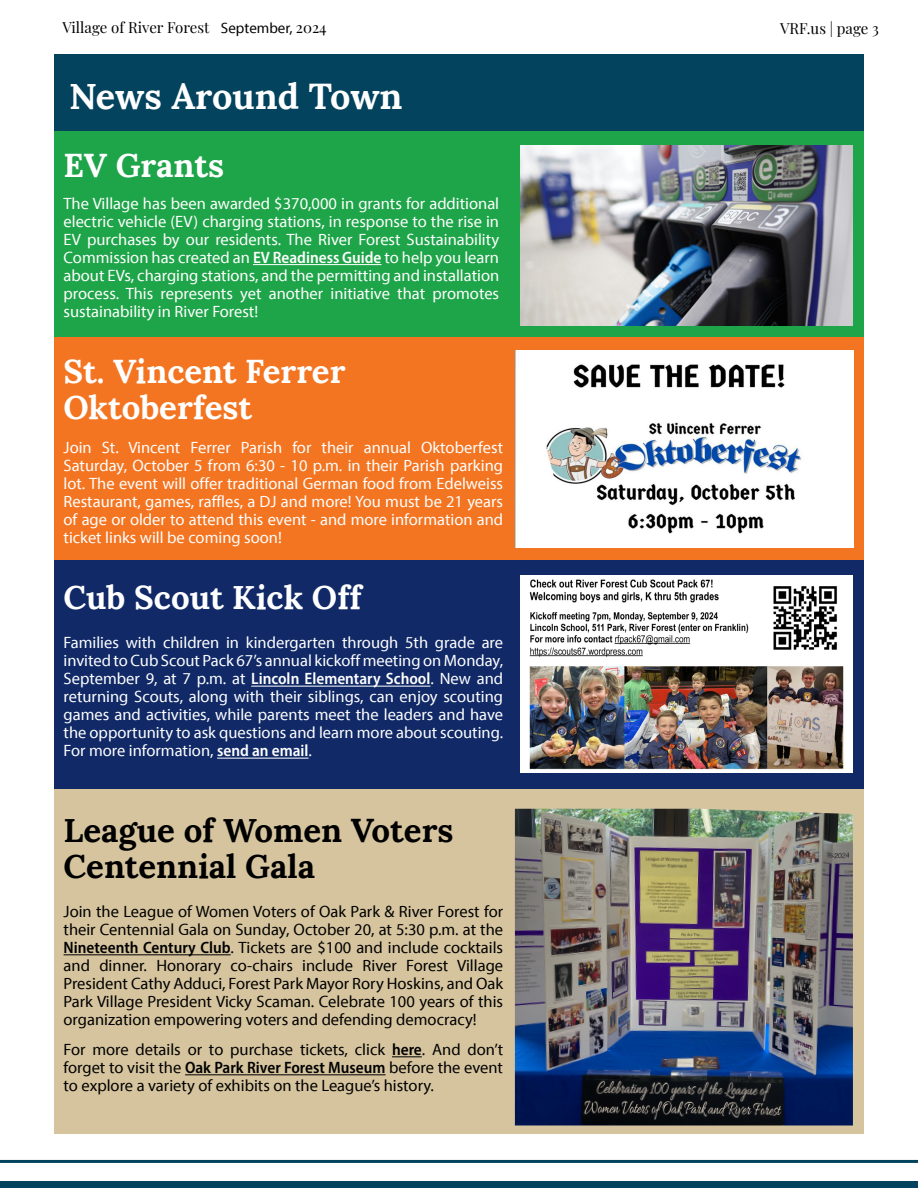
<style>
.page{position:relative;width:918px;height:1188px;background:#fff}
.page>*{position:absolute;margin:0;border:0;box-sizing:border-box;transform-origin:0 0}
.t1{font:700 36px "Lora";color:#fff}
.t2{font:700 33px/36px "Lora";color:#fff}
.t3{font:700 33px/36px "Lora";color:#000}
.t4{font:16.5px/18px "Myriad Pro";color:#fff;text-align:justify}
.t5{font:16.5px/18px "Myriad Pro";color:#000;text-align:justify}
.t6{font:15px "Playfair Display";color:#000}
.s1{font-family:"Myriad Pro"}
.s2{font-weight:600;font-stretch:semi-condensed}
</style>
<div class="page">
<div style="left:54px;top:54px;width:810px;height:78px;background:#03435e"></div>
<div style="left:0;top:1181px;width:918px;height:7px;background:#03435e"></div>
<hr style="left:0;top:1160px;width:918px;height:3px;background:#03435e">
<div style="left:54px;top:789px;width:810px;height:345px;background:#d5c49e"></div>
<hr style="left:64px;top:954px;width:167px;height:1px;background:#000">
<hr style="left:392px;top:1056px;width:30px;height:1px;background:#000">
<hr style="left:185px;top:1074px;width:201px;height:1px;background:#000">
<div style="left:54px;top:560px;width:810px;height:229px;background:#112a67"></div>
<hr style="left:251px;top:686px;width:179px;height:1px;background:#fff">
<hr style="left:217px;top:758px;width:92px;height:1px;background:#fff">
<div style="left:54px;top:132px;width:810px;height:205px;background:#1fa549"></div>
<hr style="left:253px;top:264px;width:129px;height:1px;background:#fff">
<img style="left:521px;top:146px;width:332px;height:180px">
<div style="left:54px;top:337px;width:810px;height:223px;background:#f47521"></div>
<img style="left:516px;top:350px;width:338px;height:198px">
<img style="left:521px;top:575px;width:332px;height:198px">
<img style="left:515px;top:809px;width:338px;height:316px">
<p class="t6" style="left:63px;top:15px;width:266px">Village of River Forest <span class="s1">September,</span> 2024</p>
<p class="t6" style="left:780px;top:16px;width:100px">VRF.us | page 3</p>
<h1 class="t1" style="left:69px;top:65px;width:335px">News Around Town</h1>
<h2 class="t2" style="left:64px;top:144px;width:162px">EV Grants</h2>
<p class="t4" style="left:64px;top:194px;width:437px">The Village has been awarded $370,000 in grants for additional electric vehicle (EV) charging stations, in response to the rise in EV purchases by our residents. The River Forest Sustainability Commission has created an <span class="s2">EV Readiness Guide</span> to help you learn about EVs, charging stations, and the permitting and installation process. This represents yet another initiative that promotes sustainability in River Forest!</p>
<h2 class="t2" style="left:64px;top:350px;width:283px">St. Vincent Ferrer<br>Oktoberfest</h2>
<p class="t4" style="left:64px;top:438px;width:441px">Join St. Vincent Ferrer Parish for their annual Oktoberfest Saturday, October 5 from 6:30 - 10 p.m. in their Parish parking lot. The event will offer traditional German food from Edelweiss Restaurant, games, raffles, a DJ and more! You must be 21 years of age or older to attend this event - and more information and ticket links will be coming soon!</p>
<h2 class="t2" style="left:64px;top:575px;width:300px">Cub Scout Kick Off</h2>
<p class="t4" style="left:64px;top:634px;width:441px">Families with children in kindergarten through 5th grade are invited to Cub Scout Pack 67’s annual kickoff meeting on Monday, September 9, at 7 p.m. at <span class="s2">Lincoln Elementary School</span>. New and returning Scouts, along with their siblings, can enjoy scouting games and activities, while parents meet the leaders and have the opportunity to ask questions and learn more about scouting.<br>For more information, <span class="s2">send an email</span>.</p>
<h2 class="t3" style="left:64px;top:809px;width:391px">League of Women Voters<br>Centennial Gala</h2>
<p class="t5" style="left:64px;top:902px;width:441px">Join the League of Women Voters of Oak Park &amp; River Forest for their Centennial Gala on Sunday, October 20, at 5:30 p.m. at the <span class="s2">Nineteenth Century Club</span>. Tickets are $100 and include cocktails and dinner. Honorary co-chairs include River Forest Village President Cathy Adduci, Forest Park Mayor Rory Hoskins, and Oak Park Village President Vicky Scaman. Celebrate 100 years of this organization empowering voters and defending democracy!</p>
<p class="t5" style="left:64px;top:1040px;width:441px">For more details or to purchase tickets, click <span class="s2">here</span>. And don’t forget to visit the <span class="s2">Oak Park River Forest Museum</span> before the event to explore a variety of exhibits on the League’s history.</p>
</div>
